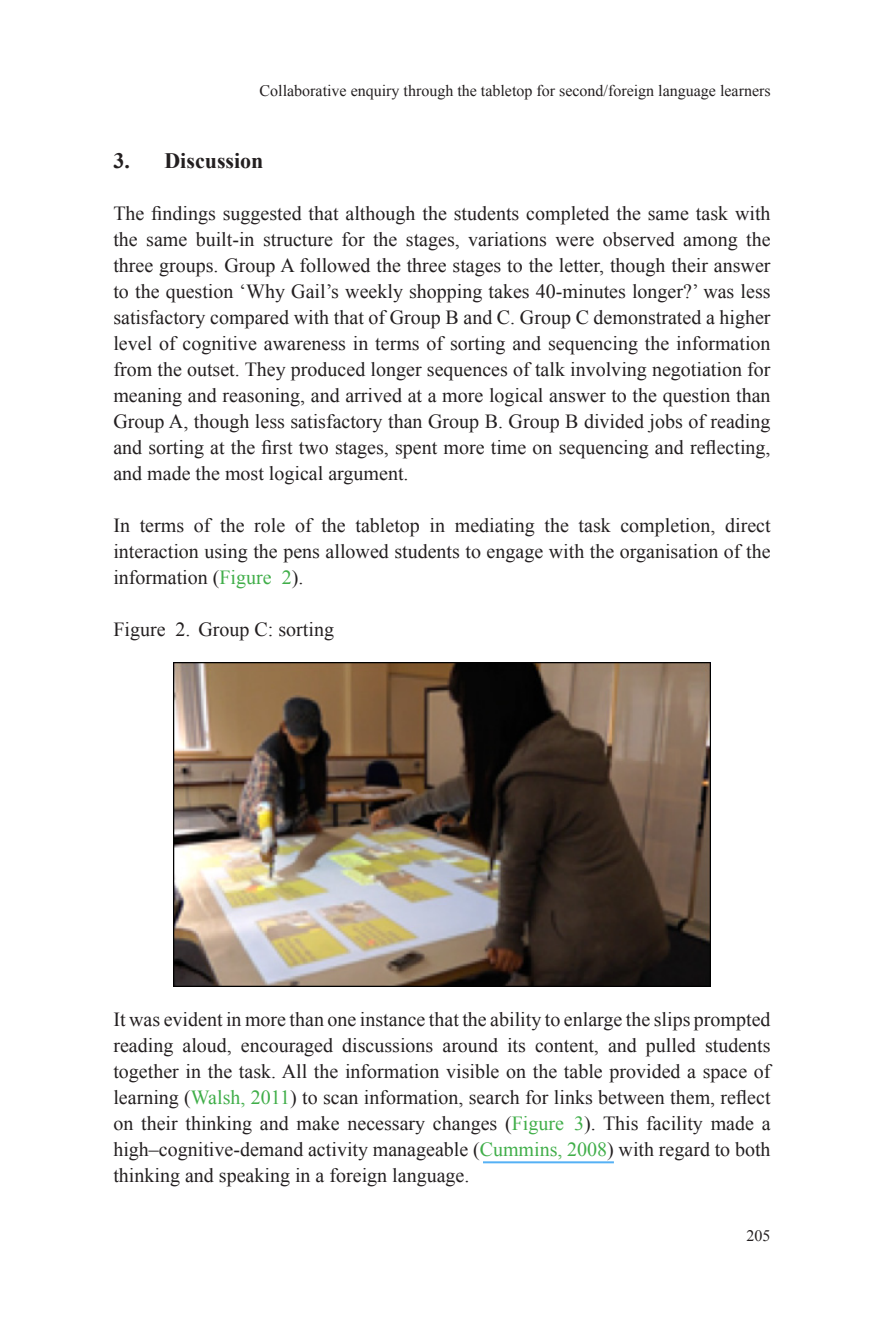
<style>
.page{position:relative;width:884px;height:1326px;background:#fff}
.page>*{position:absolute;margin:0;border:0;box-sizing:border-box;transform-origin:0 0}
.t1{font:700 22px "Times New Roman";color:#231f20}
.body_text{font:20px/26px "Times New Roman";color:#231f20;text-align:justify}
.t2{font:16px "Times New Roman";color:#231f20}
.s1{color:#40ae49}
</style>
<div class="page">
<img style="left:174px;top:662px;width:536px;height:325px">
<hr style="left:483px;top:1161px;width:131px;height:2px;background:#55b1f5">
<p class="t2" style="left:260px;top:80px;width:513px">Collaborative enquiry through the tabletop for second/foreign language learners</p>
<p class="t1" style="left:113px;top:145px;width:152px">3. Discussion</p>
<p class="body_text" style="left:113px;top:200px;width:659px">The findings suggested that although the students completed the same task with the same built-in structure for the stages, variations were observed among the three groups. Group A followed the three stages to the letter, though their answer to the question ‘Why Gail’s weekly shopping takes 40-minutes longer?’ was less satisfactory compared with that of Group B and C. Group C demonstrated a higher level of cognitive awareness in terms of sorting and sequencing the information from the outset. They produced longer sequences of talk involving negotiation for meaning and reasoning, and arrived at a more logical answer to the question than Group A, though less satisfactory than Group B. Group B divided jobs of reading and sorting at the first two stages, spent more time on sequencing and reflecting, and made the most logical argument.</p>
<p class="body_text" style="left:113px;top:512px;width:659px">In terms of the role of the tabletop in mediating the task completion, direct interaction using the pens allowed students to engage with the organisation of the information (<span class="s1">Figure 2</span>).</p>
<p class="body_text" style="left:113px;top:616px;width:222px">Figure 2. Group C: sorting</p>
<p class="body_text" style="left:113px;top:1006px;width:659px">It was evident in more than one instance that the ability to enlarge the slips prompted reading aloud, encouraged discussions around its content, and pulled students together in the task. All the information visible on the table provided a space of learning (<span class="s1">Walsh, 2011</span>) to scan information, search for links between them, reflect on their thinking and make necessary changes (<span class="s1">Figure 3</span>). This facility made a high–cognitive-demand activity manageable (<span class="s1">Cummins, 2008</span>) with regard to both thinking and speaking in a foreign language.</p>
<p class="t2" style="left:746px;top:1224px;width:25px">205</p>
</div>
